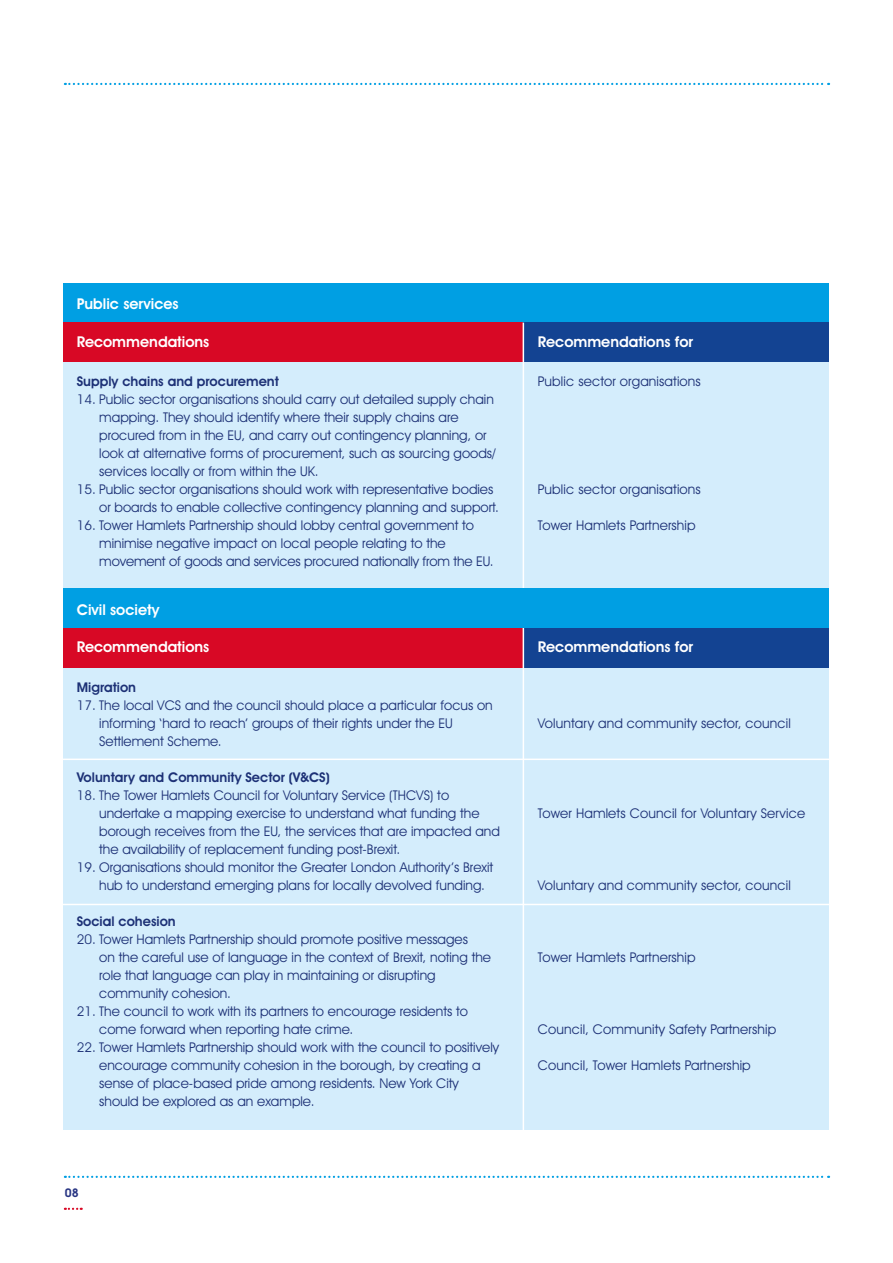
<style>
.page{position:relative;width:893px;height:1263px;background:#fff}
.page>*{position:absolute;margin:0;border:0;box-sizing:border-box;transform-origin:0 0}
.t1{font:600 15px "Avant Garde IT Cby BT";color:#fff}
.t2{font:13.5px/18px "Avant Garde IT Cby BT";color:#1d3176}
.t3{font:600 13.5px "Avant Garde IT Cby BT";color:#1d3176}
.t4{font:600 12px "Avant Garde IT Cby BT";color:#283583}
</style>
<div class="page">
<svg style="left:65px;top:83px;width:764px;height:2px"></svg>
<svg style="left:65px;top:1176px;width:764px;height:2px"></svg>
<svg style="left:65px;top:1208px;width:17px;height:2px"></svg>
<div style="left:64px;top:283px;width:765px;height:40px;background:#009fe3"></div>
<div style="left:64px;top:354px;width:765px;height:776px;background:#d4edfc"></div>
<div style="left:64px;top:323px;width:460px;height:39px;background:#d80825"></div>
<div style="left:64px;top:628px;width:460px;height:39px;background:#d80825"></div>
<div style="left:523px;top:323px;width:306px;height:39px;background:#134392"></div>
<div style="left:523px;top:628px;width:306px;height:39px;background:#134392"></div>
<hr style="left:523px;top:323px;width:1px;height:812px;background:#fff">
<hr style="left:63px;top:758px;width:766px;height:2px;background:#fff">
<hr style="left:63px;top:904px;width:766px;height:1px;background:#fff">
<div style="left:64px;top:588px;width:765px;height:40px;background:#009fe3"></div>
<p class="t1" style="left:77px;top:295px;width:103px">Public services</p>
<p class="t1" style="left:77px;top:333px;width:134px">Recommendations</p>
<p class="t3" style="left:77px;top:373px;width:204px">Supply chains and procurement</p>
<p class="t2" style="left:99px;top:390px;width:398px;text-indent:-23px">14. Public sector organisations should carry out detailed supply chain mapping. They should identify where their supply chains are procured from in the EU, and carry out contingency planning, or look at alternative forms of procurement, such as sourcing goods/ services locally or from within the UK.</p>
<p class="t2" style="left:99px;top:480px;width:401px;text-indent:-23px">15. Public sector organisations should work with representative bodies or boards to enable collective contingency planning and support.</p>
<p class="t2" style="left:99px;top:516px;width:396px;text-indent:-23px">16. Tower Hamlets Partnership should lobby central government to minimise negative impact on local people relating to the movement of goods and services procured nationally from the EU.</p>
<p class="t1" style="left:77px;top:601px;width:84px">Civil society</p>
<p class="t1" style="left:77px;top:638px;width:134px">Recommendations</p>
<p class="t3" style="left:77px;top:679px;width:61px">Migration</p>
<p class="t2" style="left:99px;top:696px;width:395px;text-indent:-23px">17. The local VCS and the council should place a particular focus on informing ‘hard to reach’ groups of their rights under the EU<br>Settlement Scheme.</p>
<p class="t3" style="left:77px;top:769px;width:254px">Voluntary and Community Sector (V&amp;CS)</p>
<p class="t2" style="left:99px;top:786px;width:402px;text-indent:-23px">18. The Tower Hamlets Council for Voluntary Service (THCVS) to undertake a mapping exercise to understand what funding the borough receives from the EU, the services that are impacted and the availability of replacement funding post-Brexit.</p>
<p class="t2" style="left:99px;top:858px;width:395px;text-indent:-23px">19. Organisations should monitor the Greater London Authority’s Brexit hub to understand emerging plans for locally devolved funding.</p>
<p class="t3" style="left:77px;top:913px;width:101px">Social cohesion</p>
<p class="t2" style="left:99px;top:930px;width:393px;text-indent:-23px">20. Tower Hamlets Partnership should promote positive messages<br>on the careful use of language in the context of Brexit, noting the role that language can play in maintaining or disrupting community cohesion.</p>
<p class="t2" style="left:99px;top:1002px;width:370px;text-indent:-23px">21. The council to work with its partners to encourage residents to come forward when reporting hate crime.</p>
<p class="t2" style="left:99px;top:1038px;width:401px;text-indent:-23px">22. Tower Hamlets Partnership should work with the council to positively encourage community cohesion in the borough, by creating a sense of place-based pride among residents. New York City should be explored as an example.</p>
<p class="t4" style="left:65px;top:1185px;width:15px">08</p>
<p class="t1" style="left:538px;top:333px;width:157px">Recommendations for</p>
<p class="t2" style="left:538px;top:372px;width:164px">Public sector organisations</p>
<p class="t2" style="left:538px;top:480px;width:164px">Public sector organisations</p>
<p class="t2" style="left:538px;top:516px;width:159px">Tower Hamlets Partnership</p>
<p class="t1" style="left:538px;top:638px;width:157px">Recommendations for</p>
<p class="t2" style="left:538px;top:714px;width:254px">Voluntary and community sector, council</p>
<p class="t2" style="left:538px;top:804px;width:269px">Tower Hamlets Council for Voluntary Service</p>
<p class="t2" style="left:538px;top:876px;width:254px">Voluntary and community sector, council</p>
<p class="t2" style="left:538px;top:948px;width:159px">Tower Hamlets Partnership</p>
<p class="t2" style="left:538px;top:1020px;width:240px">Council, Community Safety Partnership</p>
<p class="t2" style="left:538px;top:1056px;width:214px">Council, Tower Hamlets Partnership</p>
</div>
